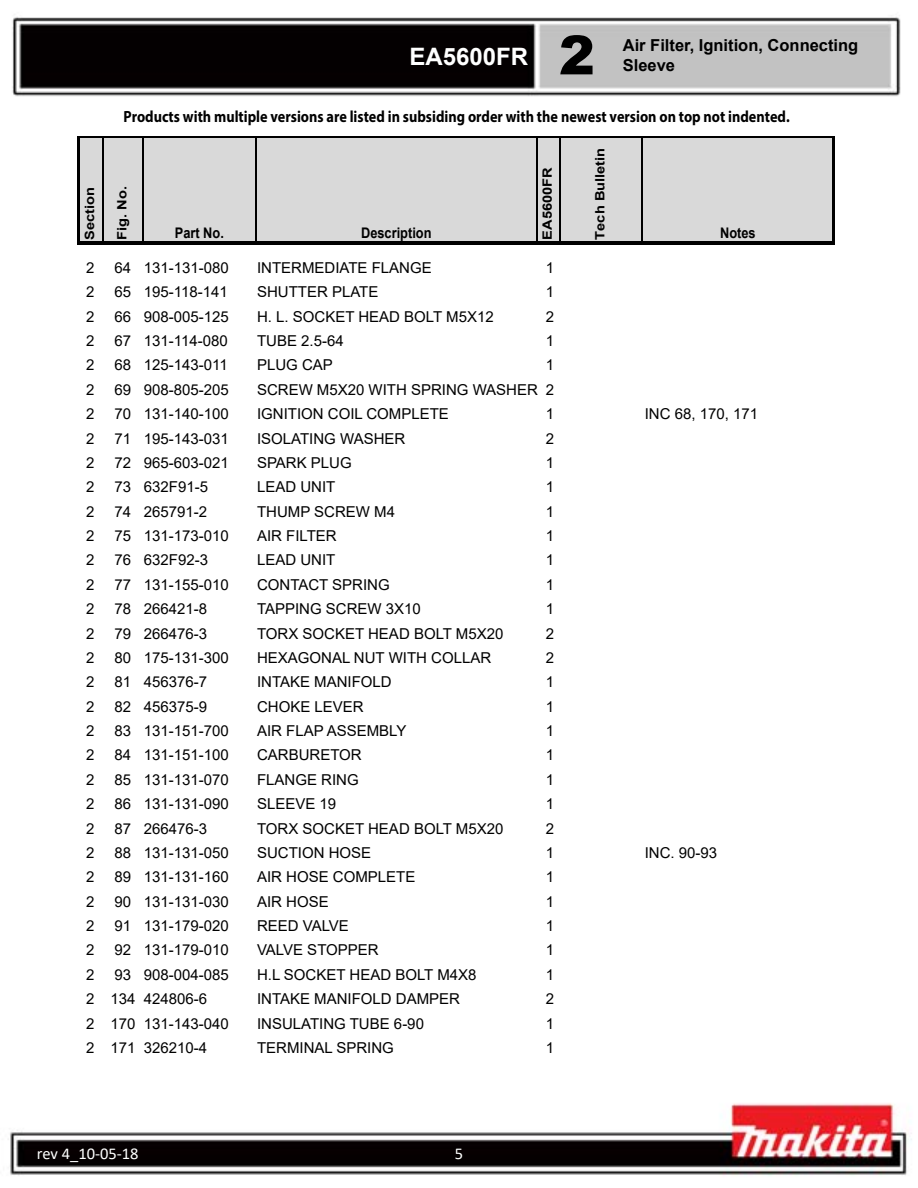
<style>
.page{position:relative;width:918px;height:1188px;background:#fff}
.page>*{position:absolute;margin:0;border:0;box-sizing:border-box;transform-origin:0 0}
.t1{font:900 54px "Arial";color:#000}
.t2{font:700 24px "Arial";color:#fff}
.t3{font:700 16.5px "Arial";color:#000}
.t4{font:16.5px "Calibri";color:#fff}
.t5{font:700 16.2px "Myriad Pro";color:#000;scale:.88 1}
.t6{font:15px "Arial";color:#000}
.t7{font:700 14.55px "Arial";color:#000;scale:.88 1}
.t8{font:700 12.75px "Arial";color:#000;scale:1.14 1}
</style>
<div class="page">
<img style="left:8px;top:17px;width:904px;height:1159px">
<div style="left:79px;top:137px;width:755px;height:106px;background:#d9d9d9"></div>
<hr style="left:77px;top:136px;width:3px;height:108px;background:#000">
<hr style="left:102px;top:138px;width:1px;height:103px;background:#000">
<hr style="left:142px;top:138px;width:2px;height:103px;background:#000">
<hr style="left:255px;top:138px;width:1px;height:103px;background:#000">
<hr style="left:536px;top:138px;width:2px;height:103px;background:#000">
<hr style="left:559px;top:138px;width:1px;height:103px;background:#000">
<hr style="left:641px;top:138px;width:2px;height:103px;background:#000">
<hr style="left:832px;top:136px;width:3px;height:108px;background:#000">
<hr style="left:80px;top:136px;width:752px;height:2px;background:#000">
<hr style="left:80px;top:241px;width:755px;height:3px;background:#000">
<h1 class="t1" style="left:559px;top:16px;width:38px">2</h1>
<p class="t3" style="left:623px;top:34px;width:237px">Air Filter, Ignition, Connecting</p>
<h2 class="t2" style="left:410px;top:39px;width:120px">EA5600FR</h2>
<p class="t3" style="left:623px;top:54px;width:54px">Sleeve</p>
<p class="t5" style="left:124px;top:106px;width:759px">Products with multiple versions are listed in subsiding order with the newest version on top not indented.</p>
<p class="t8" style="left:81px;top:240px;width:48px;rotate:-90deg">Section</p>
<p class="t8" style="left:113px;top:240px;width:49px;rotate:-90deg">Fig. No.</p>
<p class="t7" style="left:175px;top:222px;width:57px">Part No.</p>
<p class="t7" style="left:361px;top:222px;width:82px">Description</p>
<p class="t8" style="left:538px;top:240px;width:65px;rotate:-90deg">EA5600FR</p>
<p class="t8" style="left:591px;top:240px;width:82px;rotate:-90deg">Tech Bulletin</p>
<p class="t7" style="left:720px;top:222px;width:42px">Notes</p>
<p class="t6" style="left:86px;top:257px;width:10px">2</p>
<p class="t6" style="left:115px;top:257px;width:116px">64 131-131-080</p>
<p class="t6" style="left:257px;top:257px;width:176px">INTERMEDIATE FLANGE</p>
<p class="t6" style="left:546px;top:257px;width:10px">1</p>
<p class="t6" style="left:86px;top:282px;width:10px">2</p>
<p class="t6" style="left:115px;top:282px;width:115px">65 195-118-141</p>
<p class="t6" style="left:257px;top:282px;width:123px">SHUTTER PLATE</p>
<p class="t6" style="left:546px;top:282px;width:10px">1</p>
<p class="t6" style="left:86px;top:306px;width:10px">2</p>
<p class="t6" style="left:115px;top:306px;width:116px">66 908-005-125</p>
<p class="t6" style="left:257px;top:306px;width:238px">H. L. SOCKET HEAD BOLT M5X12</p>
<p class="t6" style="left:546px;top:306px;width:10px">2</p>
<p class="t6" style="left:86px;top:330px;width:10px">2</p>
<p class="t6" style="left:115px;top:330px;width:115px">67 131-114-080</p>
<p class="t6" style="left:257px;top:330px;width:88px">TUBE 2.5-64</p>
<p class="t6" style="left:546px;top:330px;width:10px">1</p>
<p class="t6" style="left:86px;top:355px;width:10px">2</p>
<p class="t6" style="left:115px;top:355px;width:115px">68 125-143-011</p>
<p class="t6" style="left:257px;top:355px;width:77px">PLUG CAP</p>
<p class="t6" style="left:546px;top:355px;width:10px">1</p>
<p class="t6" style="left:86px;top:379px;width:10px">2</p>
<p class="t6" style="left:115px;top:379px;width:116px">69 908-805-205</p>
<p class="t6" style="left:257px;top:379px;width:299px">SCREW M5X20 WITH SPRING WASHER 2</p>
<p class="t6" style="left:86px;top:404px;width:10px">2</p>
<p class="t6" style="left:115px;top:404px;width:116px">70 131-140-100</p>
<p class="t6" style="left:257px;top:404px;width:193px">IGNITION COIL COMPLETE</p>
<p class="t6" style="left:546px;top:404px;width:10px">1</p>
<p class="t6" style="left:645px;top:404px;width:115px">INC 68, 170, 171</p>
<p class="t6" style="left:86px;top:428px;width:10px">2</p>
<p class="t6" style="left:115px;top:428px;width:116px">71 195-143-031</p>
<p class="t6" style="left:257px;top:428px;width:150px">ISOLATING WASHER</p>
<p class="t6" style="left:546px;top:428px;width:10px">2</p>
<p class="t6" style="left:86px;top:452px;width:10px">2</p>
<p class="t6" style="left:115px;top:452px;width:116px">72 965-603-021</p>
<p class="t6" style="left:257px;top:452px;width:96px">SPARK PLUG</p>
<p class="t6" style="left:546px;top:452px;width:10px">1</p>
<p class="t6" style="left:86px;top:477px;width:10px">2</p>
<p class="t6" style="left:115px;top:477px;width:95px">73 632F91-5</p>
<p class="t6" style="left:257px;top:477px;width:80px">LEAD UNIT</p>
<p class="t6" style="left:546px;top:477px;width:10px">1</p>
<p class="t6" style="left:86px;top:501px;width:10px">2</p>
<p class="t6" style="left:115px;top:501px;width:94px">74 265791-2</p>
<p class="t6" style="left:257px;top:501px;width:140px">THUMP SCREW M4</p>
<p class="t6" style="left:546px;top:501px;width:10px">1</p>
<p class="t6" style="left:86px;top:525px;width:10px">2</p>
<p class="t6" style="left:115px;top:525px;width:116px">75 131-173-010</p>
<p class="t6" style="left:257px;top:525px;width:81px">AIR FILTER</p>
<p class="t6" style="left:546px;top:525px;width:10px">1</p>
<p class="t6" style="left:86px;top:550px;width:10px">2</p>
<p class="t6" style="left:115px;top:550px;width:95px">76 632F92-3</p>
<p class="t6" style="left:257px;top:550px;width:80px">LEAD UNIT</p>
<p class="t6" style="left:546px;top:550px;width:10px">1</p>
<p class="t6" style="left:86px;top:574px;width:10px">2</p>
<p class="t6" style="left:115px;top:574px;width:116px">77 131-155-010</p>
<p class="t6" style="left:257px;top:574px;width:134px">CONTACT SPRING</p>
<p class="t6" style="left:546px;top:574px;width:10px">1</p>
<p class="t6" style="left:86px;top:599px;width:10px">2</p>
<p class="t6" style="left:115px;top:599px;width:94px">78 266421-8</p>
<p class="t6" style="left:257px;top:599px;width:165px">TAPPING SCREW 3X10</p>
<p class="t6" style="left:546px;top:599px;width:10px">1</p>
<p class="t6" style="left:86px;top:623px;width:10px">2</p>
<p class="t6" style="left:115px;top:623px;width:94px">79 266476-3</p>
<p class="t6" style="left:257px;top:623px;width:248px">TORX SOCKET HEAD BOLT M5X20</p>
<p class="t6" style="left:546px;top:623px;width:10px">2</p>
<p class="t6" style="left:86px;top:647px;width:10px">2</p>
<p class="t6" style="left:115px;top:647px;width:116px">80 175-131-300</p>
<p class="t6" style="left:257px;top:647px;width:236px">HEXAGONAL NUT WITH COLLAR</p>
<p class="t6" style="left:546px;top:647px;width:10px">2</p>
<p class="t6" style="left:86px;top:672px;width:10px">2</p>
<p class="t6" style="left:115px;top:672px;width:94px">81 456376-7</p>
<p class="t6" style="left:257px;top:672px;width:136px">INTAKE MANIFOLD</p>
<p class="t6" style="left:546px;top:672px;width:10px">1</p>
<p class="t6" style="left:86px;top:696px;width:10px">2</p>
<p class="t6" style="left:115px;top:696px;width:94px">82 456375-9</p>
<p class="t6" style="left:257px;top:696px;width:108px">CHOKE LEVER</p>
<p class="t6" style="left:546px;top:696px;width:10px">1</p>
<p class="t6" style="left:86px;top:720px;width:10px">2</p>
<p class="t6" style="left:115px;top:720px;width:116px">83 131-151-700</p>
<p class="t6" style="left:257px;top:720px;width:151px">AIR FLAP ASSEMBLY</p>
<p class="t6" style="left:546px;top:720px;width:10px">1</p>
<p class="t6" style="left:86px;top:745px;width:10px">2</p>
<p class="t6" style="left:115px;top:745px;width:116px">84 131-151-100</p>
<p class="t6" style="left:257px;top:745px;width:106px">CARBURETOR</p>
<p class="t6" style="left:546px;top:745px;width:10px">1</p>
<p class="t6" style="left:86px;top:769px;width:10px">2</p>
<p class="t6" style="left:115px;top:769px;width:116px">85 131-131-070</p>
<p class="t6" style="left:257px;top:769px;width:103px">FLANGE RING</p>
<p class="t6" style="left:546px;top:769px;width:10px">1</p>
<p class="t6" style="left:86px;top:794px;width:10px">2</p>
<p class="t6" style="left:115px;top:794px;width:116px">86 131-131-090</p>
<p class="t6" style="left:257px;top:794px;width:81px">SLEEVE 19</p>
<p class="t6" style="left:546px;top:794px;width:10px">1</p>
<p class="t6" style="left:86px;top:818px;width:10px">2</p>
<p class="t6" style="left:115px;top:818px;width:94px">87 266476-3</p>
<p class="t6" style="left:257px;top:818px;width:248px">TORX SOCKET HEAD BOLT M5X20</p>
<p class="t6" style="left:546px;top:818px;width:10px">2</p>
<p class="t6" style="left:86px;top:842px;width:10px">2</p>
<p class="t6" style="left:115px;top:842px;width:116px">88 131-131-050</p>
<p class="t6" style="left:257px;top:842px;width:116px">SUCTION HOSE</p>
<p class="t6" style="left:546px;top:842px;width:10px">1</p>
<p class="t6" style="left:645px;top:842px;width:74px">INC. 90-93</p>
<p class="t6" style="left:86px;top:867px;width:10px">2</p>
<p class="t6" style="left:115px;top:867px;width:116px">89 131-131-160</p>
<p class="t6" style="left:257px;top:867px;width:160px">AIR HOSE COMPLETE</p>
<p class="t6" style="left:546px;top:867px;width:10px">1</p>
<p class="t6" style="left:86px;top:891px;width:10px">2</p>
<p class="t6" style="left:115px;top:891px;width:116px">90 131-131-030</p>
<p class="t6" style="left:257px;top:891px;width:73px">AIR HOSE</p>
<p class="t6" style="left:546px;top:891px;width:10px">1</p>
<p class="t6" style="left:86px;top:915px;width:10px">2</p>
<p class="t6" style="left:115px;top:915px;width:116px">91 131-179-020</p>
<p class="t6" style="left:257px;top:915px;width:93px">REED VALVE</p>
<p class="t6" style="left:546px;top:915px;width:10px">1</p>
<p class="t6" style="left:86px;top:940px;width:10px">2</p>
<p class="t6" style="left:115px;top:940px;width:116px">92 131-179-010</p>
<p class="t6" style="left:257px;top:940px;width:123px">VALVE STOPPER</p>
<p class="t6" style="left:546px;top:940px;width:10px">1</p>
<p class="t6" style="left:86px;top:964px;width:10px">2</p>
<p class="t6" style="left:115px;top:964px;width:116px">93 908-004-085</p>
<p class="t6" style="left:257px;top:964px;width:221px">H.L SOCKET HEAD BOLT M4X8</p>
<p class="t6" style="left:546px;top:964px;width:10px">1</p>
<p class="t6" style="left:86px;top:989px;width:122px">2 134 424806-6</p>
<p class="t6" style="left:257px;top:989px;width:205px">INTAKE MANIFOLD DAMPER</p>
<p class="t6" style="left:546px;top:989px;width:10px">2</p>
<p class="t6" style="left:86px;top:1013px;width:144px">2 170 131-143-040</p>
<p class="t6" style="left:257px;top:1013px;width:168px">INSULATING TUBE 6-90</p>
<p class="t6" style="left:546px;top:1013px;width:10px">1</p>
<p class="t6" style="left:86px;top:1037px;width:122px">2 171 326210-4</p>
<p class="t6" style="left:257px;top:1037px;width:138px">TERMINAL SPRING</p>
<p class="t6" style="left:546px;top:1037px;width:10px">1</p>
<p class="t4" style="left:37px;top:1142px;width:103px">rev 4_10-05-18</p>
<p class="t4" style="left:455px;top:1142px;width:10px">5</p>
</div>
